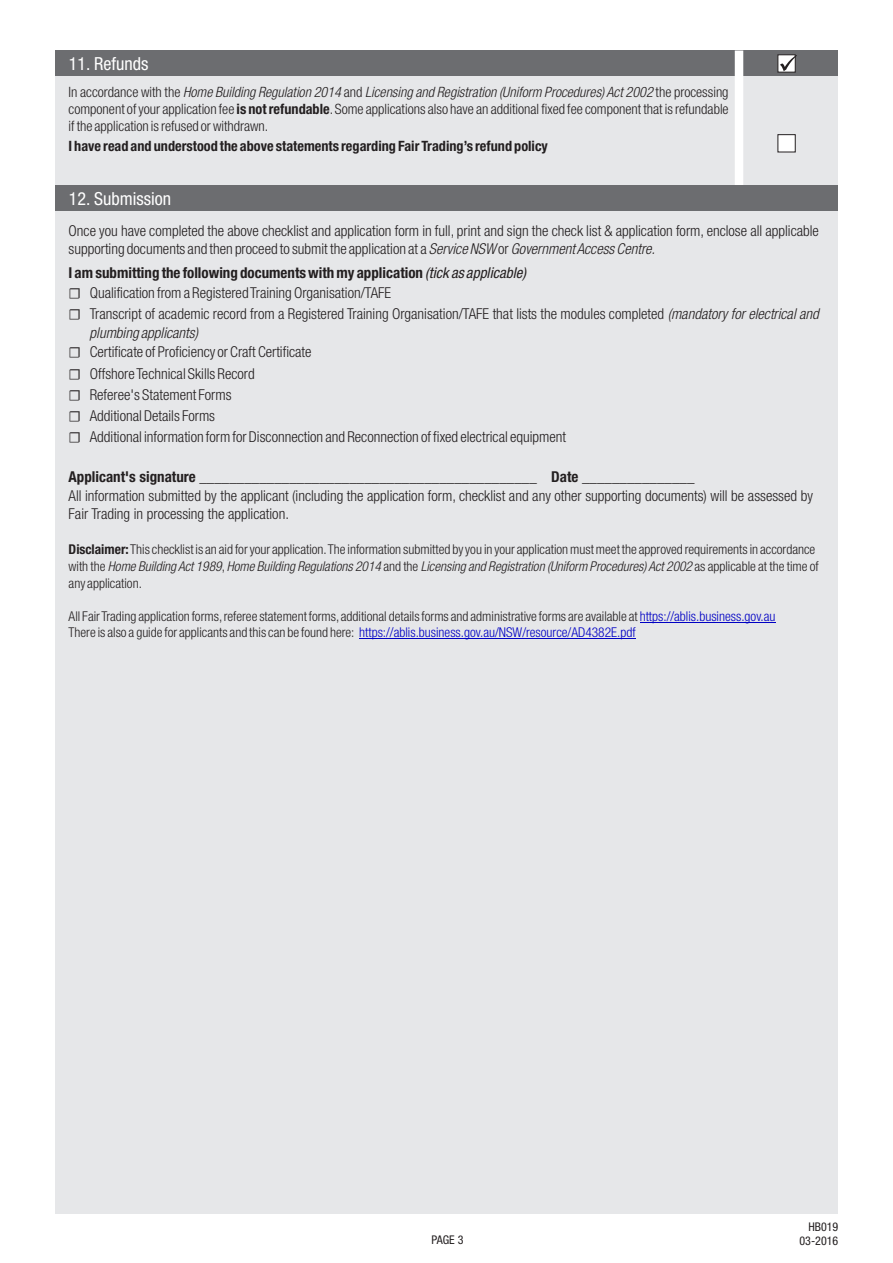
<style>
.page{position:relative;width:893px;height:1263px;background:#fff}
.page>*{position:absolute;margin:0;border:0;box-sizing:border-box;transform-origin:0 0}
.t1{font:condensed 18px "Helvetica Neue LT Std";color:#fff}
.t2{font:300 condensed 15px/21.3px "Helvetica Neue LT Std";color:#231f20}
.t3{font:700 condensed 15px "Helvetica Neue LT Std";color:#231f20}
.t4{font:italic 300 condensed 15px "Helvetica Neue LT Std";color:#231f20}
.t5{font:300 condensed 14.25px/17px "Helvetica Neue LT Std";color:#231f20;text-align:justify}
.t6{font:700 condensed 14.25px "Helvetica Neue LT Std";color:#231f20}
.t7{font:300 condensed 13.5px/17px "Helvetica Neue LT Std";color:#231f20}
.t8{font:condensed 12px/13.8px "Helvetica Neue LT Std";color:#231f20;text-align:right}
.s1{font-style:italic}
.s2{font-weight:700}
.s3{font-weight:400;font-style:italic}
.s4{font-family:"Minion Pro";font-weight:700}
.s5{color:#0000c4}
</style>
<div class="page">
<div style="left:55px;top:51px;width:783px;height:1163px;background:#e6e7e9"></div>
<div style="left:56px;top:51px;width:782px;height:25px;background:#6c6d70"></div>
<hr style="left:640px;top:622px;width:136px;height:1px;background:#0000c4">
<hr style="left:359px;top:639px;width:277px;height:1px;background:#0000c4">
<div style="left:778px;top:134px;width:17px;height:18px;background:#fff"></div>
<svg style="left:778px;top:55px;width:17px;height:17px"></svg>
<svg style="left:780px;top:55px;width:17px;height:16px"></svg>
<div style="left:735px;top:51px;width:8px;height:136px;background:#fff"></div>
<div style="left:56px;top:186px;width:782px;height:25px;background:#6c6d70"></div>
<p class="t1" style="left:69px;top:57px;width:81px">11. Refunds</p>
<p class="t5" style="left:69px;top:85px;width:662px">In accordance with the <span class="s1">Home Building Regulation 2014</span> and <span class="s1">Licensing and Registration (Uniform Procedures) Act 2002</span> the processing component of your application fee <span class="s2">is not refundable</span>. Some applications also have an additional fixed fee component that is refundable if the application is refused or withdrawn.</p>
<p class="t6" style="left:69px;top:140px;width:481px">I have read and understood the above statements regarding Fair Trading’s refund policy</p>
<p class="t1" style="left:69px;top:192px;width:104px">12. Submission</p>
<p class="t2" style="left:69px;top:224px;width:752px;line-height:18.1px">Once you have completed the above checklist and application form in full, print and sign the check list &amp; application form, enclose all applicable supporting documents and then proceed to submit the application at a <span class="s1">Service NSW</span> or <span class="s1">Government Access Centre.</span></p>
<p class="t2" style="left:69px;top:265px;width:459px;line-height:19.8px"><span class="s2">I am submitting the following documents with my application</span> <span class="s3">(tick as applicable) </span><span class="s4">☐</span> Qualification from a Registered Training Organisation/TAFE</p>
<p class="t2" style="left:69px;top:305px;width:752px"><span class="s4">☐</span> Transcript of academic record from a Registered Training Organisation/TAFE that lists the modules completed <span class="s1">(mandatory for electrical and</span></p>
<p class="t4" style="left:90px;top:327px;width:110px">plumbing applicants)</p>
<p class="t2" style="left:69px;top:343px;width:244px"><span class="s4">☐</span> Certificate of Proficiency or Craft Certificate</p>
<p class="t2" style="left:69px;top:365px;width:499px"><span class="s4">☐</span> Offshore Technical Skills Record<br><span class="s4">☐</span> Referee's Statement Forms<br><span class="s4">☐</span> Additional Details Forms<br><span class="s4">☐</span> Additional information form for Disconnection and Reconnection of fixed electrical equipment</p>
<p class="t3" style="left:69px;top:471px;width:627px">Applicant's signature _____________________________________________ Date _______________</p>
<p class="t2" style="left:69px;top:488px;width:746px;line-height:18.1px">All information submitted by the applicant (including the application form, checklist and any other supporting documents) will be assessed by<br>Fair Trading in processing the application.</p>
<p class="t7" style="left:69px;top:543px;width:752px"><span class="s2">Disclaimer:</span> This checklist is an aid for your application. The information submitted by you in your application must meet the approved requirements in accordance with the <span class="s1">Home Building Act 1989</span>, <span class="s1">Home Building Regulations 2014</span> and the <span class="s1">Licensing and Registration (Uniform Procedures) Act 2002</span> as applicable at the time of any application.</p>
<p class="t7" style="left:69px;top:610px;width:708px;line-height:16.4px">All Fair Trading application forms, referee statement forms, additional details forms and administrative forms are available at <span class="s5">https://ablis.business.gov.au<br></span>There is also a guide for applicants and this can be found here: <span class="s5">https://ablis.business.gov.au/NSW/resource/AD4382E.pdf</span></p>
<p class="t8" style="left:431px;top:1234px;width:33px">PAGE 3</p>
<p class="t8" style="left:799px;top:1221px;width:40px">HB019<br>03-2016</p>
</div>
